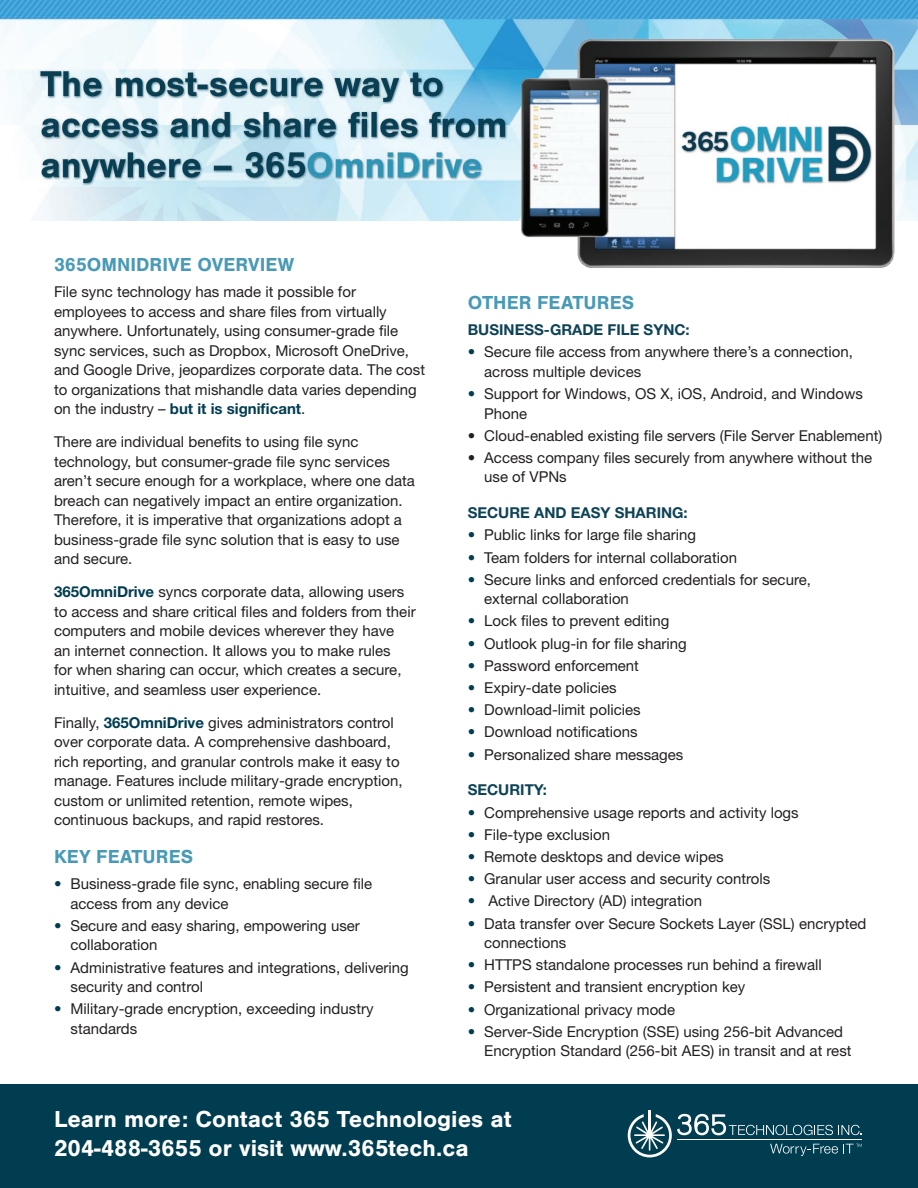
<style>
.page{position:relative;width:918px;height:1188px;background:#fff}
.page>*{position:absolute;margin:0;border:0;box-sizing:border-box;transform-origin:0 0}
.t1{font:700 24px/28.8px "Nimbus San";color:#fff}
.t2{font:700 19.5px "Nimbus San";color:#489ab7}
.t3{font:15px/19.5px "Helvetica Neue LT Std";color:#231f20}
.t4{font:700 15px "Helvetica Neue LT Std";color:#0e4356}
.s1{font-weight:700;color:#013d51}
.s2{color:#013d51}
</style>
<div class="page">
<img style="left:0;top:0;width:918px;height:220px">
<img style="left:495px;top:13px;width:423px;height:255px">
<div style="left:0;top:1084px;width:918px;height:104px;background:#013d51"></div>
<hr style="left:648px;top:1110px;width:3px;height:25px;background:#fff">
<svg style="left:628px;top:1114px;width:234px;height:43px"></svg>
<h2 class="t2" style="left:54px;top:254px;width:242px">365OMNIDRIVE OVERVIEW</h2>
<p class="t3" style="left:54px;top:282px;width:373px">File sync technology has made it possible for employees to access and share files from virtually anywhere. Unfortunately, using consumer-grade file sync services, such as Dropbox, Microsoft OneDrive, and Google Drive, jeopardizes corporate data. The cost to organizations that mishandle data varies depending on the industry – <span class="s1">but it is significant</span>.</p>
<p class="t3" style="left:54px;top:432px;width:362px">There are individual benefits to using file sync technology, but consumer-grade file sync services aren’t secure enough for a workplace, where one data breach can negatively impact an entire organization.<br>Therefore, it is imperative that organizations adopt a business-grade file sync solution that is easy to use and secure.</p>
<p class="t3" style="left:54px;top:582px;width:363px"><span class="s1">365OmniDrive</span> syncs corporate data, allowing users to access and share critical files and folders from their computers and mobile devices wherever they have<br>an internet connection. It allows you to make rules<br>for when sharing can occur, which creates a secure, intuitive, and seamless user experience.</p>
<p class="t3" style="left:54px;top:713px;width:350px">Finally, <span class="s1">365OmniDrive</span> gives administrators control over corporate data. A comprehensive dashboard, rich reporting, and granular controls make it easy to manage. Features include military-grade encryption, custom or unlimited retention, remote wipes, continuous backups, and rapid restores.</p>
<h2 class="t2" style="left:54px;top:846px;width:141px">KEY FEATURES</h2>
<p class="t3" style="left:70px;top:874px;width:303px;text-indent:-16px"><span class="s2">•</span> Business-grade file sync, enabling secure file access from any device</p>
<p class="t3" style="left:70px;top:916px;width:291px;text-indent:-16px"><span class="s2">•</span> Secure and easy sharing, empowering user collaboration</p>
<p class="t3" style="left:70px;top:957px;width:340px;text-indent:-16px"><span class="s2">•</span> Administrative features and integrations, delivering security and control</p>
<p class="t3" style="left:70px;top:999px;width:305px;text-indent:-16px"><span class="s2">•</span> Military-grade encryption, exceeding industry standards</p>
<h2 class="t2" style="left:468px;top:292px;width:168px">OTHER FEATURES</h2>
<p class="t4" style="left:468px;top:321px;width:223px">BUSINESS-GRADE FILE SYNC:</p>
<p class="t3" style="left:484px;top:342px;width:370px;text-indent:-16px"><span class="s2">•</span> Secure file access from anywhere there’s a connection, across multiple devices</p>
<p class="t3" style="left:484px;top:384px;width:380px;text-indent:-16px"><span class="s2">•</span> Support for Windows, OS X, iOS, Android, and Windows<br>Phone</p>
<p class="t3" style="left:468px;top:425px;width:416px">• Cloud-enabled existing file servers (File Server Enablement)</p>
<p class="t3" style="left:484px;top:448px;width:390px;text-indent:-16px">• Access company files securely from anywhere without the use of VPNs</p>
<p class="t4" style="left:468px;top:504px;width:222px">SECURE AND EASY SHARING:</p>
<p class="t3" style="left:468px;top:525px;width:230px"><span class="s2">•</span> Public links for large file sharing</p>
<p class="t3" style="left:468px;top:547px;width:271px"><span class="s2">•</span> Team folders for internal collaboration</p>
<p class="t3" style="left:484px;top:569px;width:328px;text-indent:-16px"><span class="s2">•</span> Secure links and enforced credentials for secure, external collaboration</p>
<p class="t3" style="left:468px;top:611px;width:203px"><span class="s2">•</span> Lock files to prevent editing</p>
<p class="t3" style="left:468px;top:633px;width:221px"><span class="s2">•</span> Outlook plug-in for file sharing</p>
<p class="t3" style="left:468px;top:656px;width:173px"><span class="s2">•</span> Password enforcement</p>
<p class="t3" style="left:468px;top:678px;width:150px"><span class="s2">•</span> Expiry-date policies</p>
<p class="t3" style="left:468px;top:700px;width:174px"><span class="s2">•</span> Download-limit policies</p>
<p class="t3" style="left:468px;top:722px;width:171px"><span class="s2">•</span> Download notifications</p>
<p class="t3" style="left:468px;top:744px;width:217px"><span class="s2">•</span> Personalized share messages</p>
<p class="t4" style="left:468px;top:781px;width:81px">SECURITY:</p>
<p class="t3" style="left:468px;top:802px;width:333px"><span class="s2">•</span> Comprehensive usage reports and activity logs</p>
<p class="t3" style="left:468px;top:824px;width:144px"><span class="s2">•</span> File-type exclusion</p>
<p class="t3" style="left:468px;top:847px;width:257px"><span class="s2">•</span> Remote desktops and device wipes</p>
<p class="t3" style="left:468px;top:869px;width:304px"><span class="s2">•</span> Granular user access and security controls</p>
<p class="t3" style="left:468px;top:891px;width:236px"><span class="s2">•</span> Active Directory (AD) integration</p>
<p class="t3" style="left:484px;top:913px;width:384px;text-indent:-16px"><span class="s2">•</span> Data transfer over Secure Sockets Layer (SSL) encrypted connections</p>
<p class="t3" style="left:468px;top:955px;width:356px"><span class="s2">•</span> HTTPS standalone processes run behind a firewall</p>
<p class="t3" style="left:468px;top:977px;width:279px"><span class="s2">•</span> Persistent and transient encryption key</p>
<p class="t3" style="left:468px;top:999px;width:209px"><span class="s2">•</span> Organizational privacy mode</p>
<p class="t3" style="left:484px;top:1022px;width:369px;text-indent:-16px"><span class="s2">•</span> Server-Side Encryption (SSE) using 256-bit Advanced<br>Encryption Standard (256-bit AES) in transit and at rest</p>
<h1 class="t1" style="left:54px;top:1105px;width:459px">Learn more: Contact 365 Technologies at<br>204-488-3655 or visit www.365tech.ca</h1>
</div>
